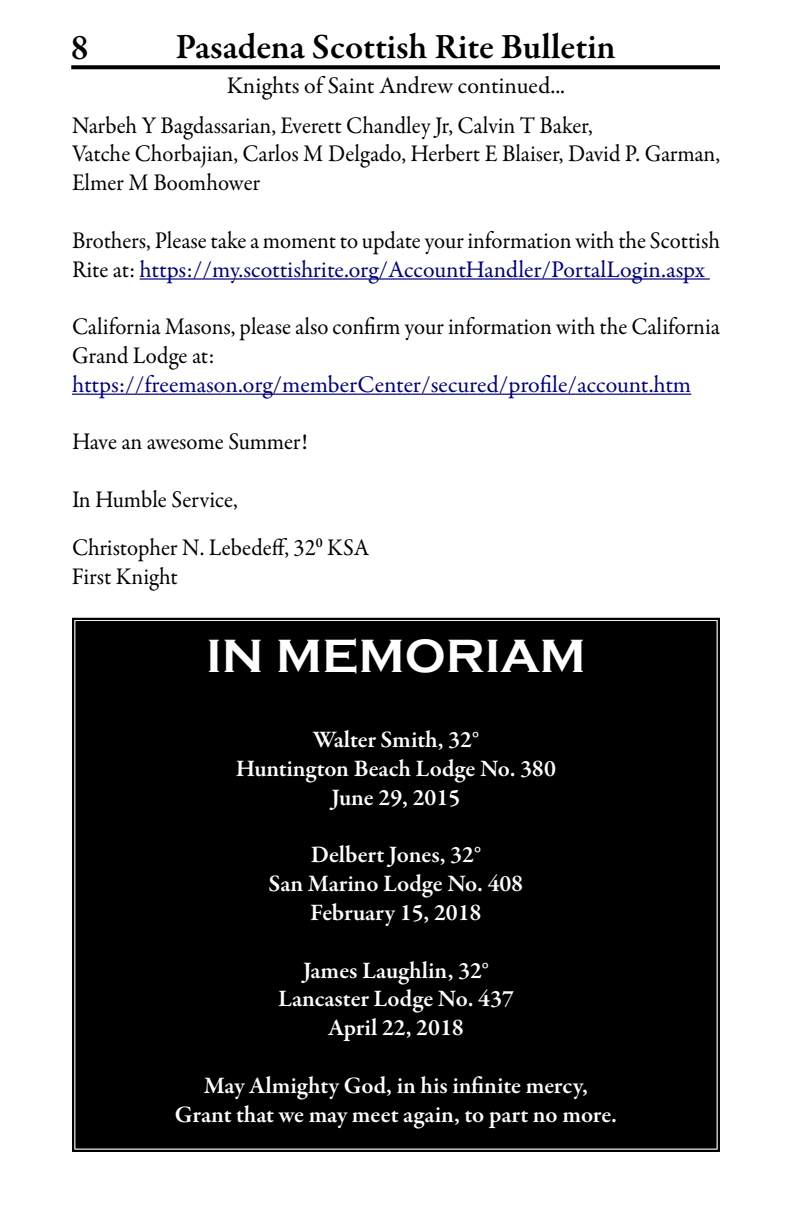
<style>
.page{position:relative;width:792px;height:1224px;background:#fff}
.page>*{position:absolute;margin:0;border:0;box-sizing:border-box;transform-origin:0 0}
.t1{font:700 48px "Copperplate Gothic";color:#fff}
.t2{font:600 36px "Garamond Premr Pro";color:#000}
.t3{font:24px/28.8px "Garamond Premr Pro";letter-spacing:-.005em;color:#000;scale:.95 1}
.t4{font:600 24px/28.8px "Garamond Premr Pro";color:#fff;text-align:center}
.t5{font:24px "Garamond Premr Pro";letter-spacing:-.005em;color:#000080}
.t6{font:24px "Garamond Premr Pro";letter-spacing:-.005em;color:#000}
.s1{color:#000080}
</style>
<div class="page">
<svg style="left:71px;top:65px;width:649px;height:4px;background:#111"></svg>
<div style="left:72px;top:617px;width:648px;height:535px;background:#000"></div>
<div style="left:78px;top:623px;width:636px;height:523px;border:2px solid #000"></div>
<hr style="left:140px;top:278px;width:570px;height:2px;background:#000080">
<hr style="left:72px;top:394px;width:619px;height:1px;background:#000080">
<h2 class="t2" style="left:71px;top:26px;width:19px">8</h2>
<h2 class="t2" style="left:175px;top:25px;width:442px">Pasadena Scottish Rite Bulletin</h2>
<p class="t6" style="left:227px;top:71px;width:340px">Knights of Saint Andrew continued...</p>
<p class="t3" style="left:72px;top:111px;width:684px">Narbeh Y Bagdassarian, Everett Chandley Jr, Calvin T Baker,<br>Vatche Chorbajian, Carlos M Delgado, Herbert E Blaiser, David P. Garman,<br>Elmer M Boomhower</p>
<p class="t3" style="left:72px;top:226px;width:684px">Brothers, Please take a moment to update your information with the Scottish<br>Rite at: <span class="s1">https://my.scottishrite.org/AccountHandler/PortalLogin.aspx</span></p>
<p class="t3" style="left:72px;top:313px;width:684px">California Masons, please also confirm your information with the California<br>Grand Lodge at:</p>
<p class="t5" style="left:72px;top:370px;width:621px">https://freemason.org/memberCenter/secured/profile/account.htm</p>
<p class="t3" style="left:72px;top:428px;width:250px">Have an awesome Summer!</p>
<p class="t3" style="left:72px;top:476px;width:315px;line-height:48px">In Humble Service,<br>Christopher N. Lebedeff, 32<sup>0</sup> KSA</p>
<p class="t3" style="left:72px;top:562px;width:113px">First Knight</p>
<h1 class="t1" style="left:206px;top:629px;width:381px">IN MEMORIAM</h1>
<p class="t4" style="left:236px;top:726px;width:322px">Walter Smith, 32°<br>Huntington Beach Lodge No. 380<br>June 29, 2015</p>
<p class="t4" style="left:269px;top:841px;width:256px">Delbert Jones, 32°<br>San Marino Lodge No. 408<br>February 15, 2018</p>
<p class="t4" style="left:278px;top:956px;width:237px">James Laughlin, 32°<br>Lancaster Lodge No. 437<br>April 22, 2018</p>
<p class="t4" style="left:175px;top:1071px;width:444px">May Almighty God, in his infinite mercy,<br>Grant that we may meet again, to part no more.</p>
</div>
